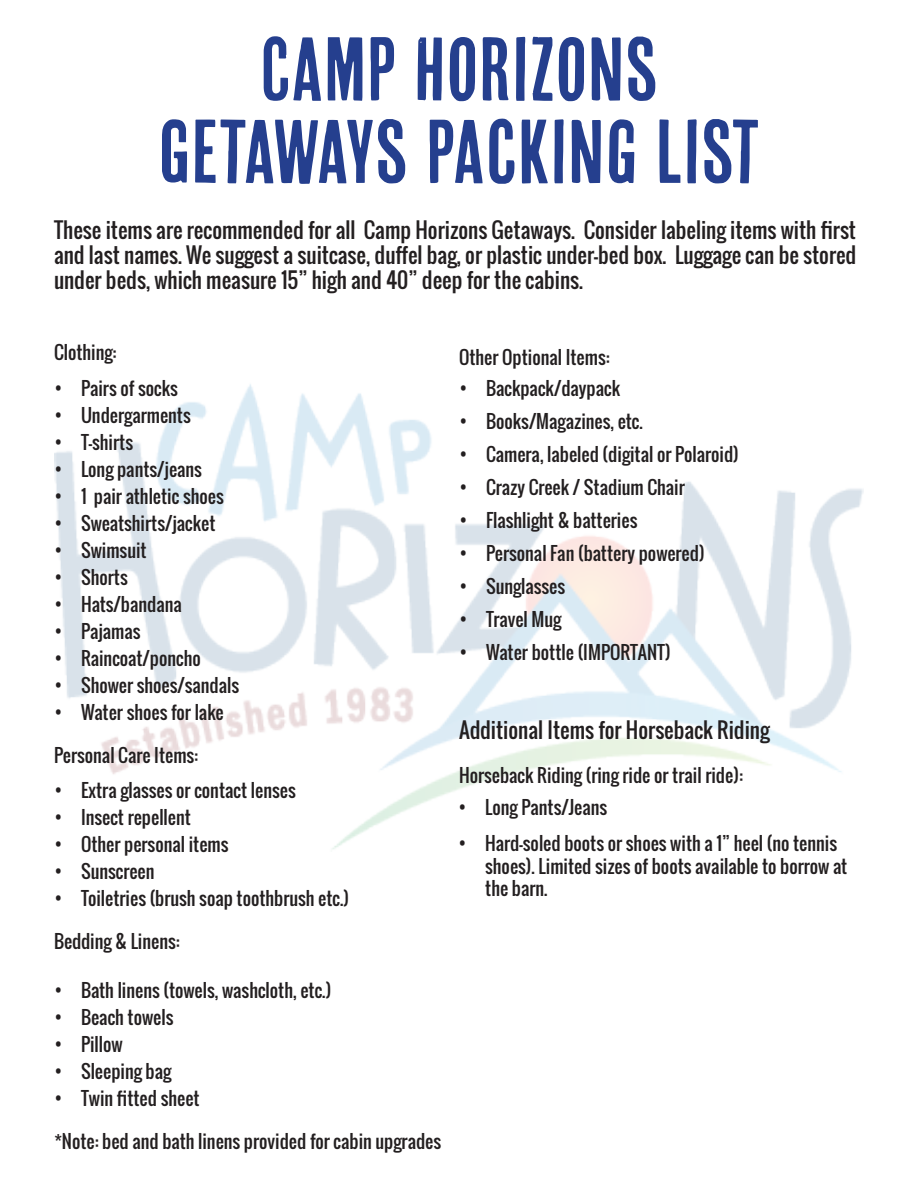
<style>
.page{position:relative;width:918px;height:1188px;background:#fff}
.page>*{position:absolute;margin:0;border:0;box-sizing:border-box;transform-origin:0 0}
.t1{font:90px "Cheap Pine Sans";color:#253f8e}
.t2{font:21px/25.2px "Oswald";color:#231f20;text-align:justify}
.t3{font:18px/22.5px "Oswald";color:#231f20}
</style>
<div class="page">
<img style="left:54px;top:384px;width:810px;height:465px">
<p class="t1" style="left:260px;top:20px;width:400px">CAMP HORIZONS</p>
<p class="t1" style="left:158px;top:103px;width:604px">GETAWAYS PACKING LIST</p>
<p class="t2" style="left:54px;top:217px;width:804px">These items are recommended for all Camp Horizons Getaways. Consider labeling items with first and last names. We suggest a suitcase, duffel bag, or plastic under-bed box. Luggage can be stored under beds, which measure 15” high and 40” deep for the cabins.</p>
<p class="t3" style="left:54px;top:341px;width:64px">Clothing:</p>
<p class="t3" style="left:54px;top:376px;width:125px">• Pairs of socks</p>
<p class="t3" style="left:54px;top:403px;width:138px">• Undergarments</p>
<p class="t3" style="left:54px;top:430px;width:81px">• T-shirts</p>
<p class="t3" style="left:54px;top:457px;width:150px">• Long pants/jeans</p>
<p class="t3" style="left:54px;top:484px;width:171px">• 1 pair athletic shoes</p>
<p class="t3" style="left:54px;top:511px;width:163px">• Sweatshirts/jacket</p>
<p class="t3" style="left:54px;top:538px;width:94px">• Swimsuit</p>
<p class="t3" style="left:54px;top:565px;width:75px">• Shorts</p>
<p class="t3" style="left:54px;top:592px;width:129px">• Hats/bandana</p>
<p class="t3" style="left:54px;top:619px;width:88px">• Pajamas</p>
<p class="t3" style="left:54px;top:646px;width:148px">• Raincoat/poncho</p>
<p class="t3" style="left:54px;top:673px;width:187px">• Shower shoes/sandals</p>
<p class="t3" style="left:54px;top:700px;width:171px">• Water shoes for lake</p>
<p class="t3" style="left:54px;top:744px;width:146px">Personal Care Items:</p>
<p class="t3" style="left:54px;top:779px;width:243px">• Extra glasses or contact lenses</p>
<p class="t3" style="left:54px;top:806px;width:138px">• Insect repellent</p>
<p class="t3" style="left:54px;top:833px;width:176px">• Other personal items</p>
<p class="t3" style="left:54px;top:860px;width:102px">• Sunscreen</p>
<p class="t3" style="left:54px;top:887px;width:297px">• Toiletries (brush soap toothbrush etc.)</p>
<p class="t3" style="left:54px;top:930px;width:127px">Bedding &amp; Linens:</p>
<p class="t3" style="left:54px;top:979px;width:279px">• Bath linens (towels, washcloth, etc.)</p>
<p class="t3" style="left:54px;top:1006px;width:121px">• Beach towels</p>
<p class="t3" style="left:54px;top:1033px;width:70px">• Pillow</p>
<p class="t3" style="left:54px;top:1060px;width:119px">• Sleeping bag</p>
<p class="t3" style="left:54px;top:1087px;width:147px">• Twin fitted sheet</p>
<p class="t3" style="left:54px;top:1130px;width:389px">*Note: bed and bath linens provided for cabin upgrades</p>
<p class="t3" style="left:459px;top:346px;width:152px">Other Optional Items:</p>
<p class="t3" style="left:459px;top:377px;width:163px">• Backpack/daypack</p>
<p class="t3" style="left:459px;top:410px;width:185px">• Books/Magazines, etc.</p>
<p class="t3" style="left:459px;top:443px;width:281px">• Camera, labeled (digital or Polaroid)</p>
<p class="t3" style="left:459px;top:476px;width:227px">• Crazy Creek / Stadium Chair</p>
<p class="t3" style="left:459px;top:509px;width:180px">• Flashlight &amp; batteries</p>
<p class="t3" style="left:459px;top:542px;width:247px">• Personal Fan (battery powered)</p>
<p class="t3" style="left:459px;top:575px;width:108px">• Sunglasses</p>
<p class="t3" style="left:459px;top:608px;width:104px">• Travel Mug</p>
<p class="t3" style="left:459px;top:641px;width:213px">• Water bottle (IMPORTANT)</p>
<p class="t2" style="left:459px;top:718px;width:312px">Additional Items for Horseback Riding</p>
<p class="t3" style="left:459px;top:763px;width:285px">Horseback Riding (ring ride or trail ride):</p>
<p class="t3" style="left:458px;top:796px;width:151px">• Long Pants/Jeans</p>
<p class="t3" style="left:485px;top:832px;width:364px;text-indent:-27px">• Hard-soled boots or shoes with a 1” heel (no tennis shoes). Limited sizes of boots available to borrow at the barn.</p>
</div>
